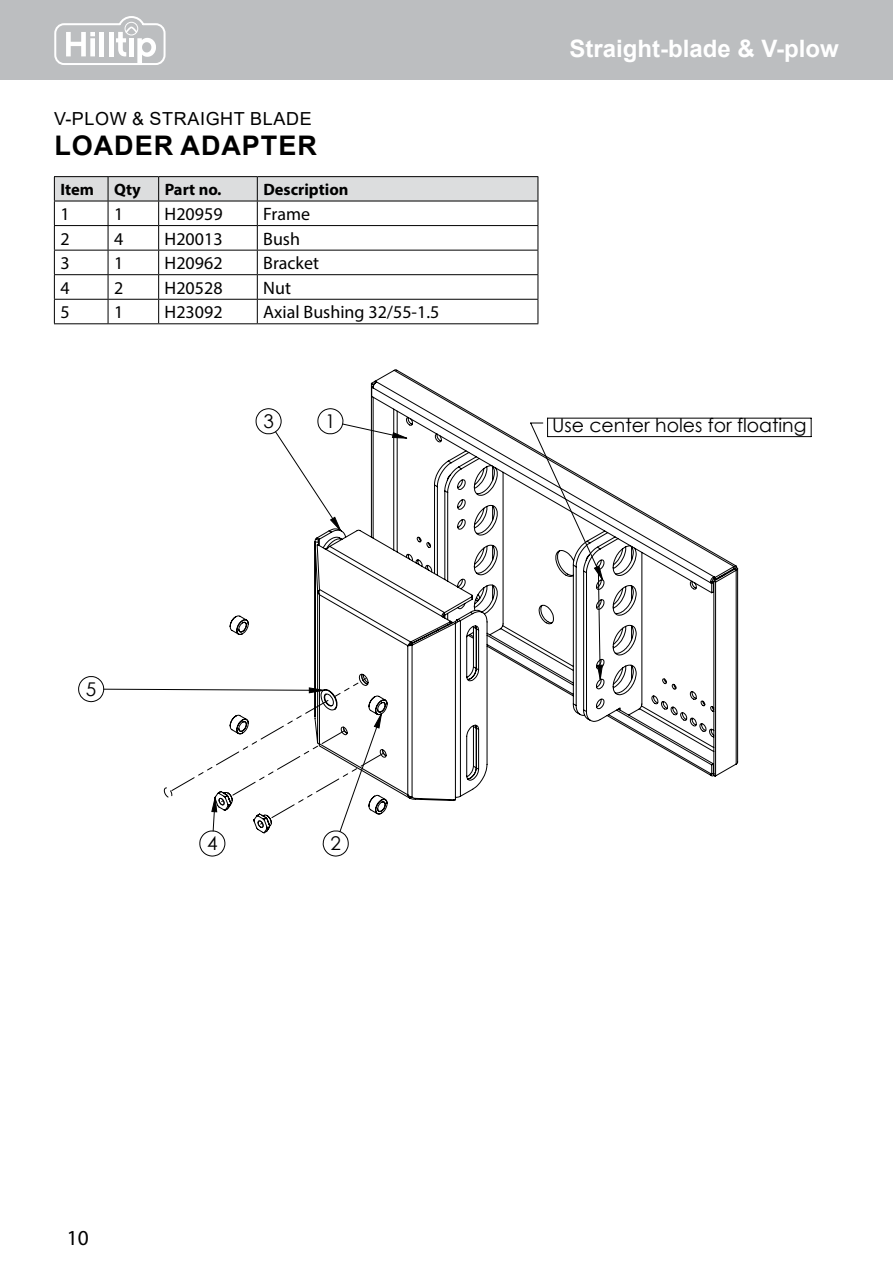
<style>
.page{position:relative;width:893px;height:1263px;background:#fff}
.page>*{position:absolute;margin:0;border:0;box-sizing:border-box;transform-origin:0 0}
.t1{font:700 27px "Arial";letter-spacing:.035em;color:#000}
.t2{font:700 24px "Arial";color:#fff}
.t3{font:21.45px "Myriad Pro";color:#000}
.t4{font:18.9px "Century Gothic";color:#000}
.t5{font:18px "Myriad Pro";color:#000}
.t6{font:18px "Arial";letter-spacing:.035em;color:#000}
.t7{font:700 16.5px "Myriad Pro";color:#000}
</style>
<div class="page">
<div style="left:0;top:0;width:893px;height:80px;background:#bcbec0"></div>
<svg style="left:54px;top:16px;width:112px;height:49px"></svg>
<hr style="left:54px;top:176px;width:54px;height:1px;background:#000">
<hr style="left:108px;top:176px;width:51px;height:1px;background:#000">
<hr style="left:159px;top:176px;width:98px;height:1px;background:#000">
<hr style="left:257px;top:176px;width:281px;height:1px;background:#000">
<svg style="left:54px;top:177px;width:485px;height:146px"></svg>
<hr style="left:54px;top:323px;width:54px;height:1px;background:#000">
<hr style="left:108px;top:323px;width:51px;height:1px;background:#000">
<hr style="left:159px;top:323px;width:98px;height:1px;background:#000">
<hr style="left:257px;top:323px;width:281px;height:1px;background:#000">
<svg style="left:739px;top:417px;width:73px;height:21px"></svg>
<svg style="left:214px;top:369px;width:525px;height:465px"></svg>
<svg style="left:164px;top:673px;width:223px;height:155px"></svg>
<p class="t6" style="left:54px;top:106px;width:259px">V-PLOW &amp; STRAIGHT BLADE</p>
<h1 class="t1" style="left:54px;top:126px;width:264px">LOADER ADAPTER</h1>
<p class="t7" style="left:60px;top:179px;width:82px">Item Qty</p>
<p class="t7" style="left:165px;top:179px;width:58px">Part no.</p>
<p class="t7" style="left:263px;top:179px;width:87px">Description</p>
<p class="t5" style="left:60px;top:203px;width:11px">1</p>
<p class="t5" style="left:114px;top:203px;width:11px">1</p>
<p class="t5" style="left:165px;top:203px;width:59px">H20959</p>
<p class="t5" style="left:263px;top:203px;width:48px">Frame</p>
<p class="t5" style="left:60px;top:227px;width:11px">2</p>
<p class="t5" style="left:114px;top:227px;width:11px">4</p>
<p class="t5" style="left:165px;top:227px;width:59px">H20013</p>
<p class="t5" style="left:263px;top:227px;width:38px">Bush</p>
<p class="t5" style="left:60px;top:252px;width:11px">3</p>
<p class="t5" style="left:114px;top:252px;width:11px">1</p>
<p class="t5" style="left:165px;top:252px;width:59px">H20962</p>
<p class="t5" style="left:263px;top:252px;width:57px">Bracket</p>
<p class="t5" style="left:60px;top:277px;width:11px">4</p>
<p class="t5" style="left:114px;top:277px;width:11px">2</p>
<p class="t5" style="left:165px;top:277px;width:59px">H20528</p>
<p class="t5" style="left:263px;top:277px;width:29px">Nut</p>
<p class="t5" style="left:60px;top:301px;width:11px">5</p>
<p class="t5" style="left:114px;top:301px;width:11px">1</p>
<p class="t5" style="left:165px;top:301px;width:59px">H23092</p>
<p class="t5" style="left:263px;top:301px;width:178px">Axial Bushing 32/55-1.5</p>
<p class="t4" style="left:86px;top:676px;width:12px">5</p>
<p class="t4" style="left:263px;top:408px;width:12px">3</p>
<p class="t4" style="left:325px;top:408px;width:12px">1</p>
<p class="t4" style="left:207px;top:830px;width:12px">4</p>
<p class="t4" style="left:331px;top:830px;width:12px">2</p>
<h2 class="t2" style="left:570px;top:31px;width:271px">STRAIGHT-BLADE &amp; V-PLOW</h2>
<p class="t4" style="left:552px;top:412px;width:256px">Use center holes for floating</p>
<p class="t3" style="left:67px;top:1224px;width:23px">10</p>
</div>
